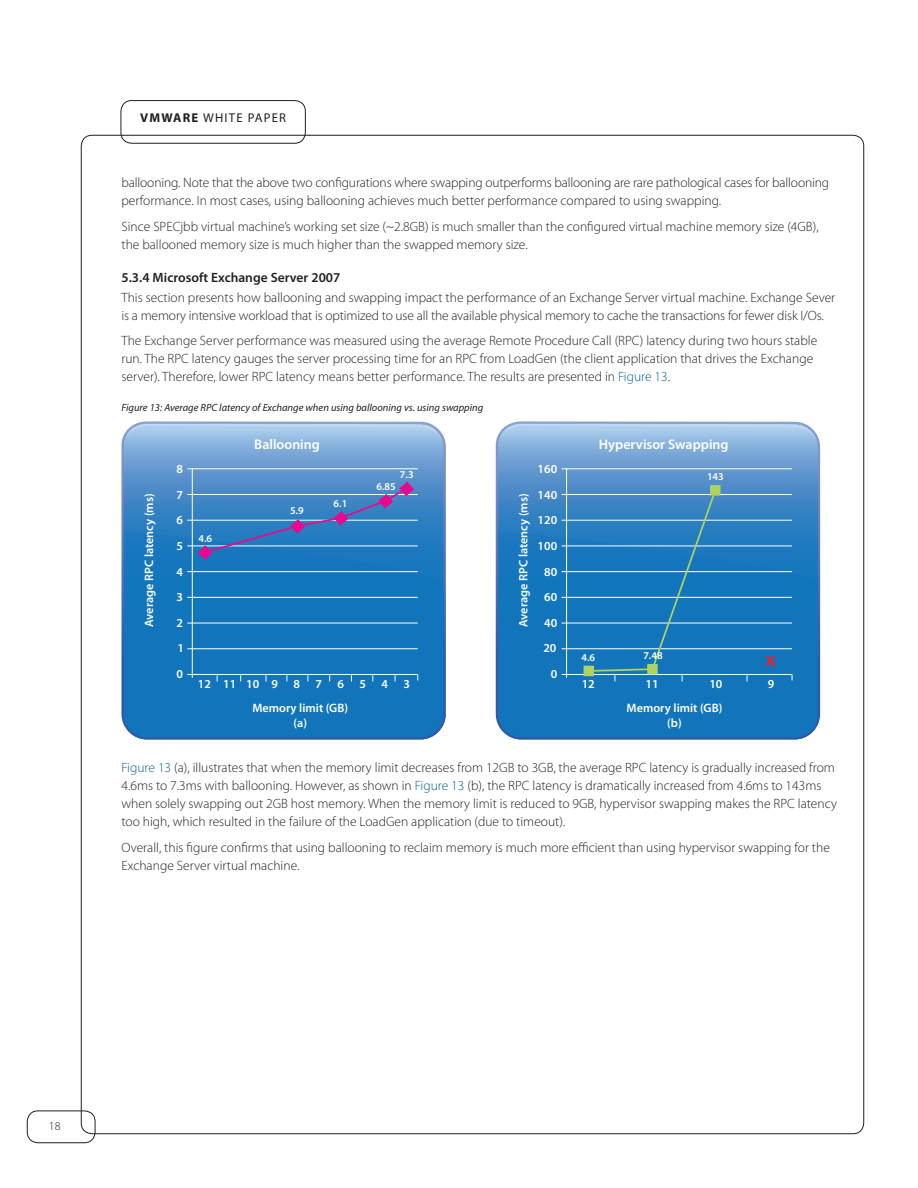
<style>
.page{position:relative;width:918px;height:1188px;background:#fff}
.page>*{position:absolute;margin:0;border:0;box-sizing:border-box;transform-origin:0 0}
.t1{font:600 21px "Myriad Pro";color:#ec2026}
.t2{font:600 13.95px "Myriad Pro";color:#fff}
.t3{font:300 13.5px/18px "Myriad Pro";color:#231f20}
.t4{font:600 13.5px "Myriad Pro";color:#231f20}
.t5{font:12.75px "Myriad Pro";letter-spacing:.095em;color:#231f20}
.t6{font:600 12.15px/25.5px "Myriad Pro";color:#fff;text-align:center}
.t7{font:300 12px "Myriad Pro";color:#231f20}
.t8{font:italic 10.5px "Myriad Pro";color:#231f20}
.t9{font:600 10.5px "Myriad Pro";color:#fff}
.s1{font-weight:700}
.s2{color:#006195}
</style>
<div class="page">
<div style="left:27px;top:1111px;width:68px;height:32px;border:1px solid #231f20;border-radius:11px"></div>
<div style="left:121px;top:100px;width:185px;height:44px;border:1px solid #231f20;border-radius:11px"></div>
<svg style="left:122px;top:421px;width:324px;height:318px;background:#3183c3"></svg>
<svg style="left:496px;top:421px;width:324px;height:318px;background:#3786c5"></svg>
<hr style="left:192px;top:469px;width:1px;height:204px;background:#fff">
<hr style="left:187px;top:597px;width:231px;height:1px;background:#fff">
<hr style="left:187px;top:571px;width:231px;height:1px;background:#fff">
<hr style="left:187px;top:546px;width:231px;height:1px;background:#fff">
<hr style="left:187px;top:520px;width:231px;height:1px;background:#fff">
<hr style="left:187px;top:468px;width:231px;height:1px;background:#fff">
<hr style="left:187px;top:494px;width:231px;height:1px;background:#fff">
<hr style="left:187px;top:648px;width:231px;height:1px;background:#fff">
<hr style="left:187px;top:623px;width:231px;height:1px;background:#fff">
<hr style="left:187px;top:674px;width:230px;height:1px;background:#fff">
<hr style="left:566px;top:469px;width:1px;height:204px;background:#fff">
<hr style="left:562px;top:597px;width:230px;height:1px;background:#fff">
<hr style="left:562px;top:571px;width:230px;height:1px;background:#fff">
<hr style="left:562px;top:546px;width:230px;height:1px;background:#fff">
<hr style="left:562px;top:520px;width:230px;height:1px;background:#fff">
<hr style="left:562px;top:468px;width:230px;height:1px;background:#fff">
<hr style="left:562px;top:494px;width:230px;height:1px;background:#fff">
<hr style="left:562px;top:648px;width:230px;height:1px;background:#fff">
<hr style="left:562px;top:623px;width:230px;height:1px;background:#fff">
<hr style="left:562px;top:674px;width:230px;height:1px;background:#fff">
<svg style="left:587px;top:488px;width:131px;height:193px;background:#287fbf"></svg>
<div style="left:584px;top:667px;width:9px;height:8px;background:#afd35f"></div>
<div style="left:583px;top:666px;width:11px;height:10px;border:2px solid #afd35f"></div>
<div style="left:648px;top:665px;width:9px;height:9px;background:#afd35f"></div>
<div style="left:647px;top:664px;width:11px;height:10px;border:2px solid #afd35f"></div>
<div style="left:711px;top:486px;width:9px;height:9px;background:#afd35f"></div>
<div style="left:710px;top:485px;width:11px;height:11px;border:2px solid #afd35f"></div>
<svg style="left:196px;top:480px;width:219px;height:81px;background:#407fc1"></svg>
<p class="t5" style="left:140px;top:110px;width:148px"><span class="s1">VMWARE</span> WHITE PAPER</p>
<p class="t3" style="left:122px;top:174px;width:709px">ballooning. Note that the above two configurations where swapping outperforms ballooning are rare pathological cases for ballooning performance. In most cases, using ballooning achieves much better performance compared to using swapping.</p>
<p class="t3" style="left:122px;top:217px;width:699px">Since SPECjbb virtual machine’s working set size (~2.8GB) is much smaller than the configured virtual machine memory size (4GB), the ballooned memory size is much higher than the swapped memory size.</p>
<p class="t4" style="left:122px;top:269px;width:220px">5.3.4 Microsoft Exchange Server 2007</p>
<p class="t3" style="left:122px;top:288px;width:715px">This section presents how ballooning and swapping impact the performance of an Exchange Server virtual machine. Exchange Sever is a memory intensive workload that is optimized to use all the available physical memory to cache the transactions for fewer disk I/Os.</p>
<p class="t3" style="left:122px;top:332px;width:697px">The Exchange Server performance was measured using the average Remote Procedure Call (RPC) latency during two hours stable run. The RPC latency gauges the server processing time for an RPC from LoadGen (the client application that drives the Exchange server). Therefore, lower RPC latency means better performance. The results are presented in <span class="s2">Figure 13</span>.</p>
<p class="t8" style="left:122px;top:401px;width:363px">Figure 13: Average RPC latency of Exchange when using ballooning vs. using swapping</p>
<p class="t6" style="left:136px;top:627px;width:135px;rotate:-90deg">Average RPC latency (ms)</p>
<p class="t6" style="left:177px;top:456px;width:8px">8</p>
<p class="t6" style="left:177px;top:482px;width:8px">7</p>
<p class="t6" style="left:177px;top:507px;width:8px">6</p>
<p class="t6" style="left:177px;top:533px;width:8px">5</p>
<p class="t6" style="left:177px;top:559px;width:8px">4</p>
<p class="t6" style="left:177px;top:584px;width:9px;text-align:justify">3<br>2<br>1</p>
<p class="t6" style="left:176px;top:661px;width:8px">0</p>
<p class="t9" style="left:198px;top:531px;width:15px">4.6</p>
<p class="t2" style="left:254px;top:435px;width:67px">Ballooning</p>
<p class="t9" style="left:290px;top:503px;width:15px">5.9</p>
<p class="t9" style="left:334px;top:497px;width:15px">6.1</p>
<p class="t9" style="left:400px;top:468px;width:15px">7.3</p>
<p class="t9" style="left:376px;top:480px;width:21px">6.85</p>
<p class="t6" style="left:198px;top:671px;width:82px">12 11 10 9</p>
<p class="t6" style="left:293px;top:671px;width:8px">8</p>
<p class="t6" style="left:315px;top:671px;width:8px">7</p>
<p class="t6" style="left:337px;top:671px;width:8px">6</p>
<p class="t6" style="left:359px;top:671px;width:8px">5</p>
<p class="t6" style="left:381px;top:671px;width:8px">4</p>
<p class="t6" style="left:403px;top:671px;width:8px">3</p>
<p class="t6" style="left:252px;top:701px;width:97px;line-height:14.7px">Memory limit (GB) (a)</p>
<p class="t6" style="left:510px;top:627px;width:135px;rotate:-90deg">Average RPC latency (ms)</p>
<p class="t6" style="left:538px;top:456px;width:21px">160</p>
<p class="t6" style="left:538px;top:482px;width:21px">140</p>
<p class="t6" style="left:538px;top:507px;width:21px">120</p>
<p class="t6" style="left:538px;top:533px;width:21px">100</p>
<p class="t6" style="left:544px;top:559px;width:15px">80</p>
<p class="t6" style="left:544px;top:584px;width:15px;text-align:left">60<br>40</p>
<p class="t6" style="left:543px;top:635px;width:15px">20</p>
<p class="t6" style="left:551px;top:661px;width:8px">0</p>
<p class="t2" style="left:599px;top:435px;width:131px">Hypervisor Swapping</p>
<p class="t9" style="left:707px;top:470px;width:18px">143</p>
<p class="t9" style="left:581px;top:651px;width:15px">4.6</p>
<p class="t9" style="left:643px;top:649px;width:21px">7.48</p>
<h1 class="t1" style="left:765px;top:646px;width:12px">x</h1>
<p class="t6" style="left:582px;top:671px;width:15px">12</p>
<p class="t6" style="left:646px;top:671px;width:15px">11</p>
<p class="t6" style="left:709px;top:671px;width:15px">10</p>
<p class="t6" style="left:768px;top:671px;width:8px">9</p>
<p class="t6" style="left:627px;top:701px;width:97px;line-height:14.7px">Memory limit (GB) (b)</p>
<p class="t3" style="left:121px;top:759px;width:717px"><span class="s2">Figure 13</span> (a), illustrates that when the memory limit decreases from 12GB to 3GB, the average RPC latency is gradually increased from 4.6ms to 7.3ms with ballooning. However, as shown in <span class="s2">Figure 13</span> (b), the RPC latency is dramatically increased from 4.6ms to 143ms when solely swapping out 2GB host memory. When the memory limit is reduced to 9GB, hypervisor swapping makes the RPC latency too high, which resulted in the failure of the LoadGen application (due to timeout).</p>
<p class="t3" style="left:121px;top:838px;width:710px">Overall, this figure confirms that using ballooning to reclaim memory is much more efficient than using hypervisor swapping for the<br>Exchange Server virtual machine.</p>
<p class="t7" style="left:49px;top:1118px;width:13px">18</p>
</div>
